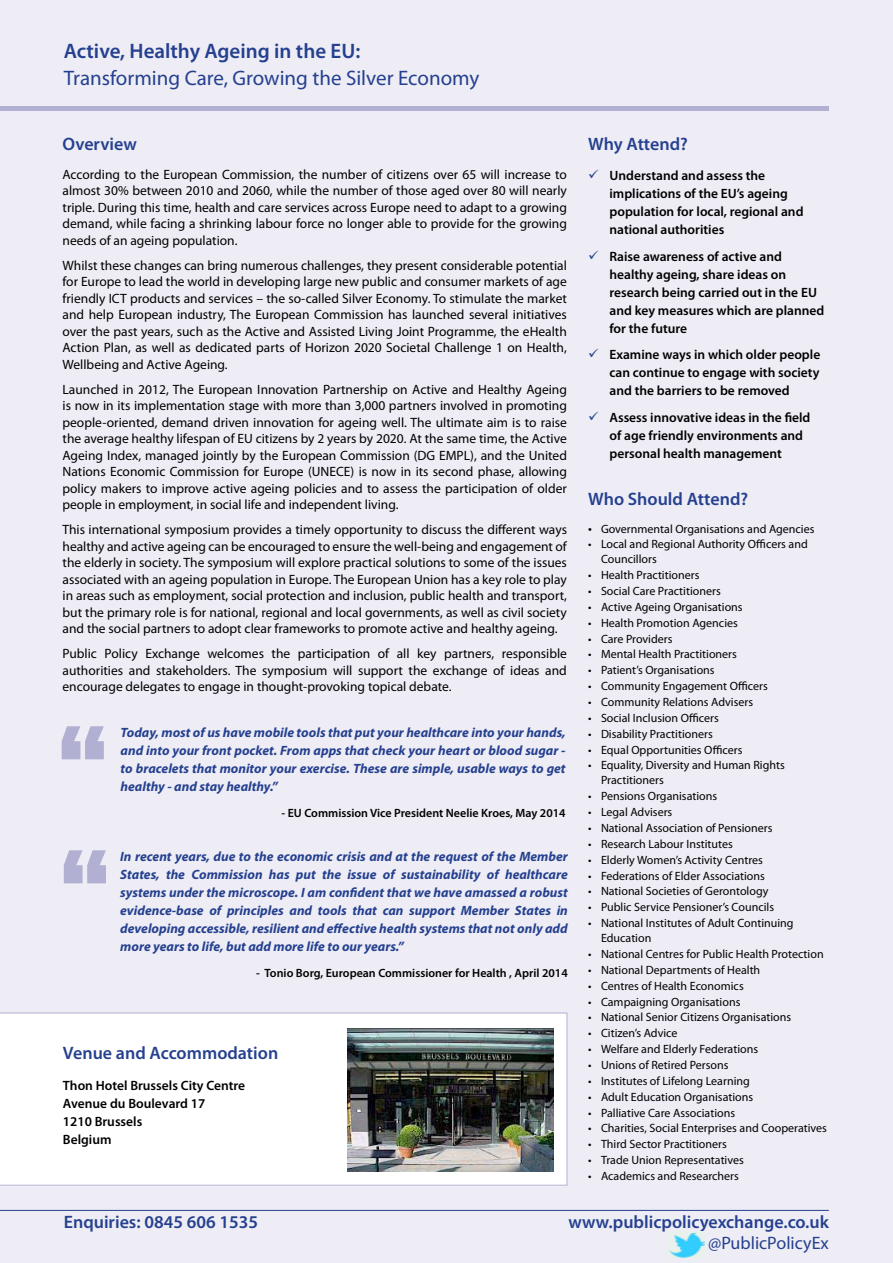
<style>
.page{position:relative;width:893px;height:1263px;background:#eeedf5}
.page>*{position:absolute;margin:0;border:0;box-sizing:border-box;transform-origin:0 0}
.t1{font:21px "Myriad Pro";color:#25408f}
.t2{font:600 21px "Myriad Pro";color:#25408f}
.t3{font:600 18px "Myriad Pro";color:#25408f}
.t4{font:18px "Myriad Pro";color:#25408f}
.t5{font:13.5px/16.5px "Myriad Pro";color:#000;text-align:justify}
.t6{font:italic 700 13.5px/18px "Myriad Pro";color:#25408f;text-align:justify}
.t7{font:600 13.5px/18px "Myriad Pro";color:#000}
.t8{font:12px/15px "Myriad Pro";color:#000}
.t9{font:600 12px "Myriad Pro";color:#000}
.s1{font-size:13.5px}
</style>
<div class="page">
<hr style="left:0;top:1210px;width:829px;height:1px;background:#25408f">
<div style="left:0;top:106px;width:829px;height:5px;background:#b1b0d2"></div>
<img style="left:669px;top:1232px;width:37px;height:26px">
<svg style="left:62px;top:726px;width:42px;height:33px"></svg>
<svg style="left:64px;top:850px;width:42px;height:33px"></svg>
<div style="left:0;top:1013px;width:567px;height:172px;background:#fff"></div>
<img style="left:348px;top:1028px;width:206px;height:143px">
<h1 class="t2" style="left:64px;top:38px;width:298px">Active, Healthy Ageing in the EU:</h1>
<h1 class="t1" style="left:64px;top:65px;width:417px">Transforming Care, Growing the Silver Economy</h1>
<h2 class="t3" style="left:63px;top:132px;width:76px">Overview</h2>
<p class="t5" style="left:63px;top:166px;width:506px">According to the European Commission, the number of citizens over 65 will increase to almost 30% between 2010 and 2060, while the number of those aged over 80 will nearly triple. During this time, health and care services across Europe need to adapt to a growing demand, while facing a shrinking labour force no longer able to provide for the growing needs of an ageing population.</p>
<p class="t5" style="left:63px;top:257px;width:506px">Whilst these changes can bring numerous challenges, they present considerable potential for Europe to lead the world in developing large new public and consumer markets of age friendly ICT products and services – the so-called Silver Economy. To stimulate the market and help European industry, The European Commission has launched several initiatives over the past years, such as the Active and Assisted Living Joint Programme, the eHealth Action Plan, as well as dedicated parts of Horizon 2020 Societal Challenge 1 on Health, Wellbeing and Active Ageing.</p>
<p class="t5" style="left:63px;top:381px;width:506px">Launched in 2012, The European Innovation Partnership on Active and Healthy Ageing is now in its implementation stage with more than 3,000 partners involved in promoting people-oriented, demand driven innovation for ageing well. The ultimate aim is to raise the average healthy lifespan of EU citizens by 2 years by 2020. At the same time, the Active Ageing Index, managed jointly by the European Commission (DG EMPL), and the United Nations Economic Commission for Europe (UNECE) is now in its second phase, allowing policy makers to improve active ageing policies and to assess the participation of older people in employment, in social life and independent living.</p>
<p class="t5" style="left:63px;top:521px;width:506px">This international symposium provides a timely opportunity to discuss the different ways healthy and active ageing can be encouraged to ensure the well-being and engagement of the elderly in society. The symposium will explore practical solutions to some of the issues associated with an ageing population in Europe. The European Union has a key role to play in areas such as employment, social protection and inclusion, public health and transport, but the primary role is for national, regional and local governments, as well as civil society and the social partners to adopt clear frameworks to promote active and healthy ageing.</p>
<p class="t5" style="left:63px;top:645px;width:506px">Public Policy Exchange welcomes the participation of all key partners, responsible authorities and stakeholders. The symposium will support the exchange of ideas and encourage delegates to engage in thought-provoking topical debate.</p>
<p class="t6" style="left:121px;top:723px;width:447px">Today, most of us have mobile tools that put your healthcare into your hands, and into your front pocket. From apps that check your heart or blood sugar - to bracelets that monitor your exercise. These are simple, usable ways to get healthy - and stay healthy.”</p>
<p class="t9" style="left:281px;top:806px;width:286px">- EU Commission Vice President Neelie Kroes, May 2014</p>
<p class="t6" style="left:120px;top:847px;width:449px">In recent years, due to the economic crisis and at the request of the Member States, the Commission has put the issue of sustainability of healthcare systems under the microscope. I am confident that we have amassed a robust evidence-base of principles and tools that can support Member States in developing accessible, resilient and effective health systems that not only add more years to life, but add more life to our years.”</p>
<p class="t9" style="left:256px;top:966px;width:313px">- Tonio Borg, European Commissioner for Health , April 2014</p>
<h2 class="t3" style="left:63px;top:1042px;width:217px">Venue and Accommodation</h2>
<p class="t7" style="left:63px;top:1076px;width:184px">Thon Hotel Brussels City Centre<br>Avenue du Boulevard 17<br>1210 Brussels<br>Belgium</p>
<h2 class="t3" style="left:588px;top:132px;width:101px">Why Attend?</h2>
<p class="t7" style="left:609px;top:166px;width:196px">Understand and assess the implications of the EU’s ageing population for local, regional and national authorities</p>
<p class="t7" style="left:609px;top:247px;width:216px">Raise awareness of active and healthy ageing, share ideas on research being carried out in the EU and key measures which are planned for the future</p>
<p class="t7" style="left:609px;top:345px;width:212px;text-align:justify">Examine ways in which older people can continue to engage with society and the barriers to be removed</p>
<p class="t7" style="left:609px;top:408px;width:202px">Assess innovative ideas in the field of age friendly environments and personal health management</p>
<h2 class="t3" style="left:588px;top:487px;width:161px">Who Should Attend?</h2>
<p class="t8" style="left:588px;top:521px;width:228px"><span class="s1">•</span> Governmental Organisations and Agencies</p>
<p class="t8" style="left:601px;top:537px;width:208px;text-indent:-13px">• Local and Regional Authority Officers and<br>Councillors</p>
<p class="t8" style="left:588px;top:567px;width:113px">• Health Practitioners</p>
<p class="t8" style="left:588px;top:583px;width:134px">• Social Care Practitioners</p>
<p class="t8" style="left:588px;top:599px;width:156px">• Active Ageing Organisations</p>
<p class="t8" style="left:588px;top:615px;width:151px">• Health Promotion Agencies</p>
<p class="t8" style="left:588px;top:631px;width:86px">• Care Providers</p>
<p class="t8" style="left:588px;top:647px;width:150px">• Mental Health Practitioners</p>
<p class="t8" style="left:588px;top:663px;width:128px">• Patient’s Organisations</p>
<p class="t8" style="left:588px;top:678px;width:181px">• Community Engagement Officers</p>
<p class="t8" style="left:588px;top:694px;width:166px">• Community Relations Advisers</p>
<p class="t8" style="left:588px;top:710px;width:132px">• Social Inclusion Officers</p>
<p class="t8" style="left:588px;top:726px;width:126px">• Disability Practitioners</p>
<p class="t8" style="left:588px;top:742px;width:156px">• Equal Opportunities Officers</p>
<p class="t8" style="left:601px;top:758px;width:185px;text-indent:-13px">• Equality, Diversity and Human Rights<br>Practitioners</p>
<p class="t8" style="left:588px;top:789px;width:130px">• Pensions Organisations</p>
<p class="t8" style="left:588px;top:804px;width:86px">• Legal Advisers</p>
<p class="t8" style="left:588px;top:820px;width:186px">• National Association of Pensioners</p>
<p class="t8" style="left:588px;top:836px;width:146px">• Research Labour Institutes</p>
<p class="t8" style="left:588px;top:852px;width:176px">• Elderly Women’s Activity Centres</p>
<p class="t8" style="left:588px;top:868px;width:178px">• Federations of Elder Associations</p>
<p class="t8" style="left:588px;top:884px;width:182px">• National Societies of Gerontology</p>
<p class="t8" style="left:588px;top:899px;width:187px">• Public Service Pensioner’s Councils</p>
<p class="t8" style="left:601px;top:915px;width:194px;text-indent:-13px">• National Institutes of Adult Continuing<br>Education</p>
<p class="t8" style="left:588px;top:946px;width:237px">• National Centres for Public Health Protection</p>
<p class="t8" style="left:588px;top:962px;width:174px">• National Departments of Health</p>
<p class="t8" style="left:588px;top:978px;width:157px">• Centres of Health Economics</p>
<p class="t8" style="left:588px;top:994px;width:154px">• Campaigning Organisations</p>
<p class="t8" style="left:588px;top:1010px;width:204px">• National Senior Citizens Organisations</p>
<p class="t8" style="left:588px;top:1025px;width:91px">• Citizen’s Advice</p>
<p class="t8" style="left:588px;top:1041px;width:171px">• Welfare and Elderly Federations</p>
<p class="t8" style="left:588px;top:1057px;width:142px">• Unions of Retired Persons</p>
<p class="t8" style="left:588px;top:1073px;width:163px">• Institutes of Lifelong Learning</p>
<p class="t8" style="left:588px;top:1089px;width:166px">• Adult Education Organisations</p>
<p class="t8" style="left:588px;top:1105px;width:148px">• Palliative Care Associations</p>
<p class="t8" style="left:588px;top:1121px;width:240px">• Charities, Social Enterprises and Cooperatives</p>
<p class="t8" style="left:588px;top:1136px;width:140px">• Third Sector Practitioners</p>
<p class="t8" style="left:588px;top:1152px;width:157px">• Trade Union Representatives</p>
<p class="t8" style="left:588px;top:1168px;width:152px">• Academics and Researchers</p>
<h2 class="t3" style="left:64px;top:1210px;width:196px">Enquiries: 0845 606 1535</h2>
<h2 class="t3" style="left:568px;top:1210px;width:262px">www.publicpolicyexchange.co.uk</h2>
<h2 class="t4" style="left:708px;top:1232px;width:122px">@PublicPolicyEx</h2>
</div>
